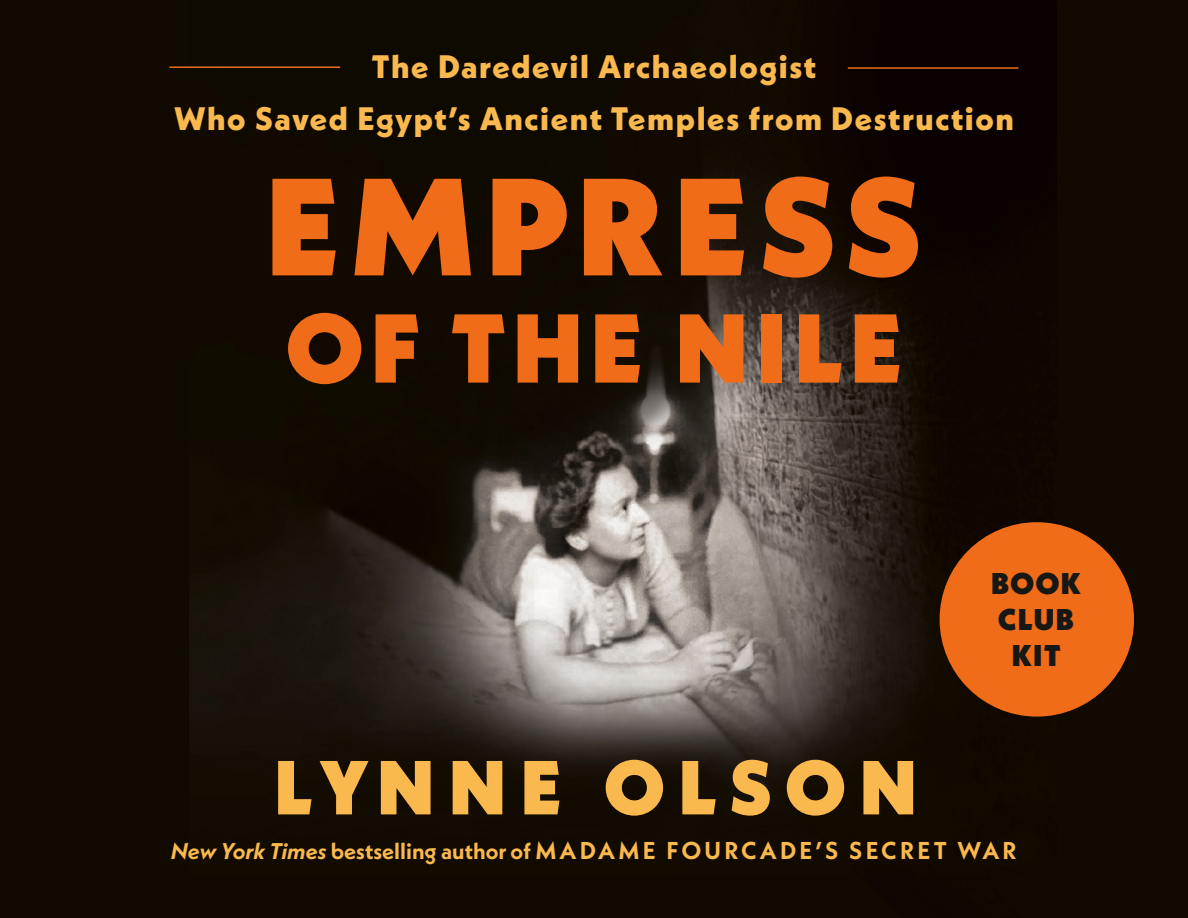
<style>
.page{position:relative;width:1188px;height:918px;background:#100a00}
.page>*{position:absolute;margin:0;border:0;box-sizing:border-box;transform-origin:0 0}
.t1{font:900 138px "Neue Kabel";letter-spacing:.08em;color:#f06c18}
.t2{font:900 97.5px "Neue Kabel";letter-spacing:.08em;color:#f06c18}
.t3{font:900 76.35px "Neue Kabel";letter-spacing:.18em;color:#fab94e}
.t4{font:800 32.55px/52.1px "Neue Kabel";letter-spacing:.05em;color:#fab94e;text-align:center}
.t5{font:900 30px "Neue Kabel";letter-spacing:.05em;color:#171714}
.t6{font:700 24.3px "Neue Kabel";letter-spacing:.13em;color:#fab94e}
.s1{font-style:italic;font-size:22.8px}
.s2{font-size:22.8px}
</style>
<div class="page">
<img style="left:189px;top:66px;width:866px;height:723px">
<hr style="left:169px;top:66px;width:171px;height:2px;background:#f06c18">
<hr style="left:848px;top:67px;width:171px;height:2px;background:#f06c18">
<div style="left:940px;top:522px;width:194px;height:195px;background:#f06c18;border-radius:50%"></div>
<p class="t4" style="left:174px;top:41px;width:841px">The Daredevil Archaeologist<br>Who Saved Egypt’s Ancient Temples from Destruction</p>
<p class="t1" style="left:266px;top:140px;width:658px">EMPRESS</p>
<p class="t2" style="left:286px;top:287px;width:617px">OF THE NILE</p>
<p class="t5" style="left:991px;top:565px;width:91px">BOOK</p>
<p class="t5" style="left:998px;top:601px;width:77px">CLUB</p>
<p class="t5" style="left:1012px;top:637px;width:50px">KIT</p>
<p class="t3" style="left:274px;top:739px;width:644px">LYNNE OLSON</p>
<p class="t6" style="left:171px;top:836px;width:847px"><span class="s1">New York Times</span> <span class="s2">bestselling author of</span> MADAME FOURCADE’S SECRET WAR</p>
</div>
